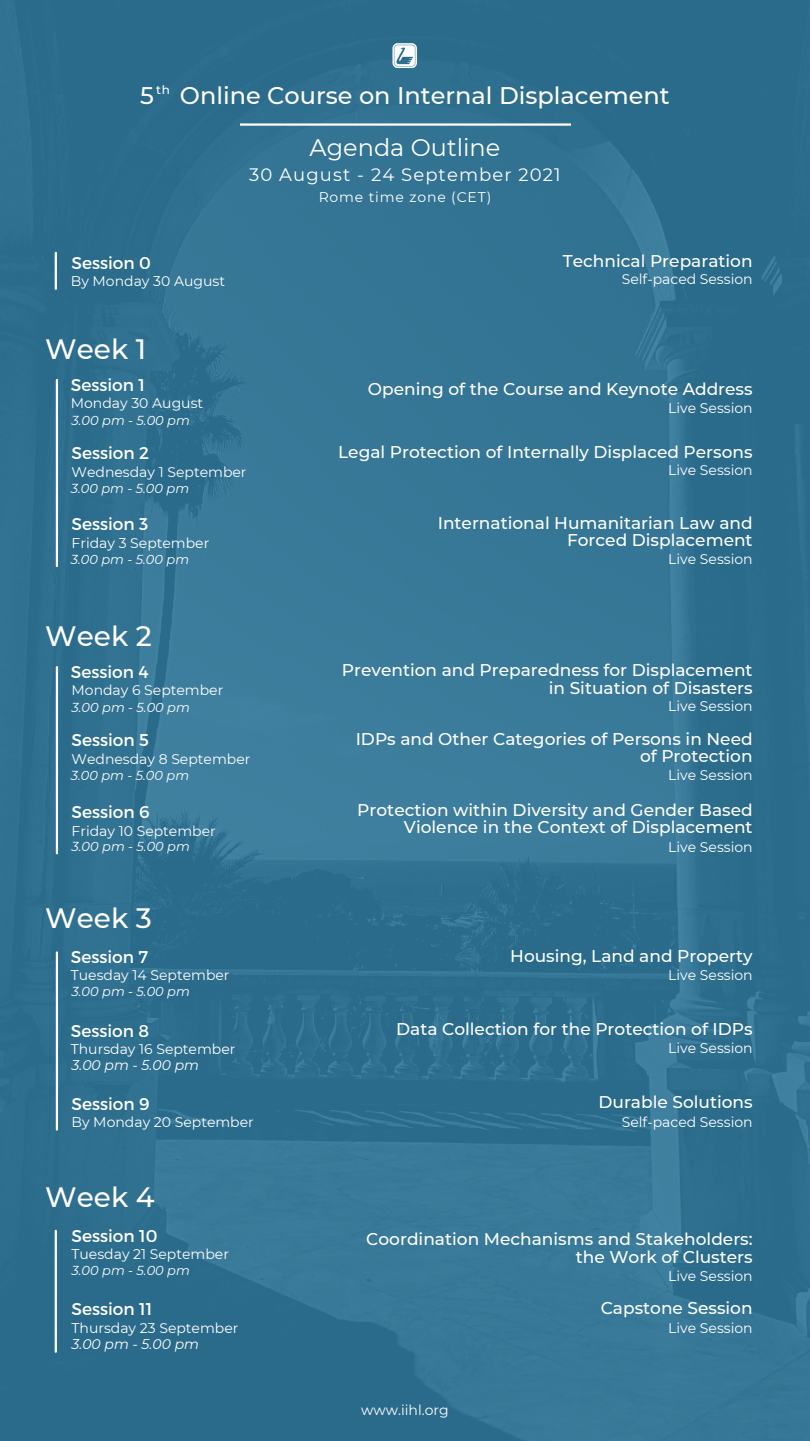
<style>
.page{position:relative;width:810px;height:1441px;background:#fff}
.page>*{position:absolute;margin:0;border:0;box-sizing:border-box;transform-origin:0 0}
.t1{font:500 28px "Montserrat";color:#fff}
.t2{font:500 24px "Montserrat";color:#fff}
.t3{font:24px "Montserrat";color:#fff}
.t4{font:18px "Montserrat";letter-spacing:.06em;color:#fff}
.t5{font:500 17px/17.2px "Montserrat";color:#fff;text-align:right}
.t6{font:17px "Montserrat";color:#fff}
.t7{font:14px "Montserrat";color:#fff}
.t8{font:italic 14px "Montserrat";color:#fff}
.t9{font:14px "Montserrat";letter-spacing:.06em;color:#fff}
.t10{font:italic 13px "Montserrat";color:#fff}
.t11{font:500 12px "Montserrat";color:#fff}
</style>
<div class="page">
<div style="left:0;top:0;width:810px;height:1440px;background:linear-gradient(to right,#317191,#327292)"></div>
<svg style="left:240px;top:117px;width:330px;height:15px;background:#5086a1"></svg>
<img style="left:389px;top:40px;width:32px;height:30px">
<hr style="left:55px;top:253px;width:2px;height:36px;background:#fff">
<hr style="left:56px;top:952px;width:2px;height:177px;background:#fff">
<hr style="left:56px;top:380px;width:2px;height:186px;background:#fff">
<hr style="left:56px;top:667px;width:2px;height:186px;background:#fff">
<hr style="left:55px;top:1230px;width:2px;height:121px;background:#fff">
<p class="t11" style="left:156px;top:82px;width:15px">th</p>
<h2 class="t2" style="left:140px;top:80px;width:531px">5 Online Course on Internal Displacement</h2>
<h2 class="t3" style="left:310px;top:133px;width:192px">Agenda Outline</h2>
<p class="t4" style="left:249px;top:164px;width:313px">30 August - 24 September 2021</p>
<p class="t6" style="left:72px;top:251px;width:81px">Session 0</p>
<p class="t7" style="left:71px;top:272px;width:156px">By Monday 30 August</p>
<h1 class="t1" style="left:45px;top:331px;width:102px">Week 1</h1>
<p class="t6" style="left:71px;top:373px;width:76px">Session 1</p>
<p class="t10" style="left:72px;top:412px;width:120px">3.00 pm - 5.00 pm</p>
<p class="t7" style="left:71px;top:394px;width:134px">Monday 30 August</p>
<p class="t6" style="left:72px;top:442px;width:79px">Session 2</p>
<p class="t10" style="left:71px;top:480px;width:120px">3.00 pm - 5.00 pm</p>
<p class="t7" style="left:72px;top:463px;width:177px">Wednesday 1 September</p>
<p class="t6" style="left:72px;top:513px;width:78px">Session 3</p>
<p class="t10" style="left:71px;top:551px;width:120px">3.00 pm - 5.00 pm</p>
<p class="t7" style="left:72px;top:534px;width:139px">Friday 3 September</p>
<h1 class="t1" style="left:45px;top:618px;width:108px">Week 2</h1>
<p class="t6" style="left:71px;top:660px;width:79px">Session 4</p>
<p class="t10" style="left:72px;top:699px;width:120px">3.00 pm - 5.00 pm</p>
<p class="t7" style="left:72px;top:681px;width:153px">Monday 6 September</p>
<p class="t6" style="left:72px;top:729px;width:79px">Session 5</p>
<p class="t10" style="left:71px;top:767px;width:120px">3.00 pm - 5.00 pm</p>
<p class="t7" style="left:72px;top:750px;width:180px">Wednesday 8 September</p>
<p class="t6" style="left:72px;top:800px;width:80px">Session 6</p>
<p class="t10" style="left:72px;top:838px;width:120px">3.00 pm - 5.00 pm</p>
<p class="t7" style="left:72px;top:821px;width:146px">Friday 10 September</p>
<h1 class="t1" style="left:45px;top:900px;width:108px">Week 3</h1>
<p class="t6" style="left:71px;top:945px;width:79px">Session 7</p>
<p class="t10" style="left:72px;top:983px;width:120px">3.00 pm - 5.00 pm</p>
<p class="t7" style="left:71px;top:966px;width:160px">Tuesday 14 September</p>
<p class="t6" style="left:71px;top:1019px;width:80px">Session 8</p>
<p class="t7" style="left:71px;top:1039px;width:166px">Thursday 16 September</p>
<p class="t8" style="left:72px;top:1056px;width:129px">3.00 pm - 5.00 pm</p>
<p class="t6" style="left:72px;top:1092px;width:80px">Session 9</p>
<p class="t7" style="left:72px;top:1113px;width:184px">By Monday 20 September</p>
<h1 class="t1" style="left:45px;top:1179px;width:111px">Week 4</h1>
<p class="t6" style="left:72px;top:1224px;width:87px">Session 10</p>
<p class="t10" style="left:72px;top:1262px;width:120px">3.00 pm - 5.00 pm</p>
<p class="t7" style="left:72px;top:1245px;width:159px">Tuesday 21 September</p>
<p class="t6" style="left:72px;top:1297px;width:82px">Session 11</p>
<p class="t8" style="left:72px;top:1335px;width:129px">3.00 pm - 5.00 pm</p>
<p class="t7" style="left:72px;top:1318px;width:168px">Thursday 23 September</p>
<p class="t9" style="left:319px;top:188px;width:174px">Rome time zone (CET)</p>
<p class="t5" style="left:563px;top:252px;width:191px">Technical Preparation</p>
<p class="t7" style="left:622px;top:270px;width:132px">Self-paced Session</p>
<p class="t5" style="left:368px;top:380px;width:386px">Opening of the Course and Keynote Address</p>
<p class="t7" style="left:668px;top:399px;width:86px">Live Session</p>
<p class="t5" style="left:338px;top:443px;width:416px">Legal Protection of Internally Displaced Persons</p>
<p class="t7" style="left:668px;top:461px;width:86px">Live Session</p>
<p class="t5" style="left:438px;top:514px;width:316px">International Humanitarian Law and<br>Forced Displacement</p>
<p class="t7" style="left:668px;top:550px;width:86px">Live Session</p>
<p class="t5" style="left:342px;top:661px;width:412px">Prevention and Preparedness for Displacement in Situation of Disasters</p>
<p class="t7" style="left:668px;top:697px;width:86px">Live Session</p>
<p class="t5" style="left:356px;top:730px;width:398px">IDPs and Other Categories of Persons in Need of Protection</p>
<p class="t7" style="left:668px;top:766px;width:86px">Live Session</p>
<p class="t5" style="left:357px;top:801px;width:397px">Protection within Diversity and Gender Based<br>Violence in the Context of Displacement</p>
<p class="t7" style="left:668px;top:838px;width:86px">Live Session</p>
<p class="t5" style="left:510px;top:946px;width:244px">Housing, Land and Property</p>
<p class="t7" style="left:668px;top:966px;width:86px">Live Session</p>
<p class="t5" style="left:396px;top:1020px;width:358px">Data Collection for the Protection of IDPs</p>
<p class="t7" style="left:668px;top:1038px;width:86px">Live Session</p>
<p class="t5" style="left:598px;top:1093px;width:156px">Durable Solutions</p>
<p class="t7" style="left:622px;top:1113px;width:132px">Self-paced Session</p>
<p class="t5" style="left:366px;top:1230px;width:388px">Coordination Mechanisms and Stakeholders: the Work of Clusters</p>
<p class="t7" style="left:668px;top:1266px;width:86px">Live Session</p>
<p class="t5" style="left:601px;top:1299px;width:153px">Capstone Session</p>
<p class="t7" style="left:668px;top:1318px;width:86px">Live Session</p>
<p class="t7" style="left:361px;top:1400px;width:89px">www.iihl.org</p>
</div>
